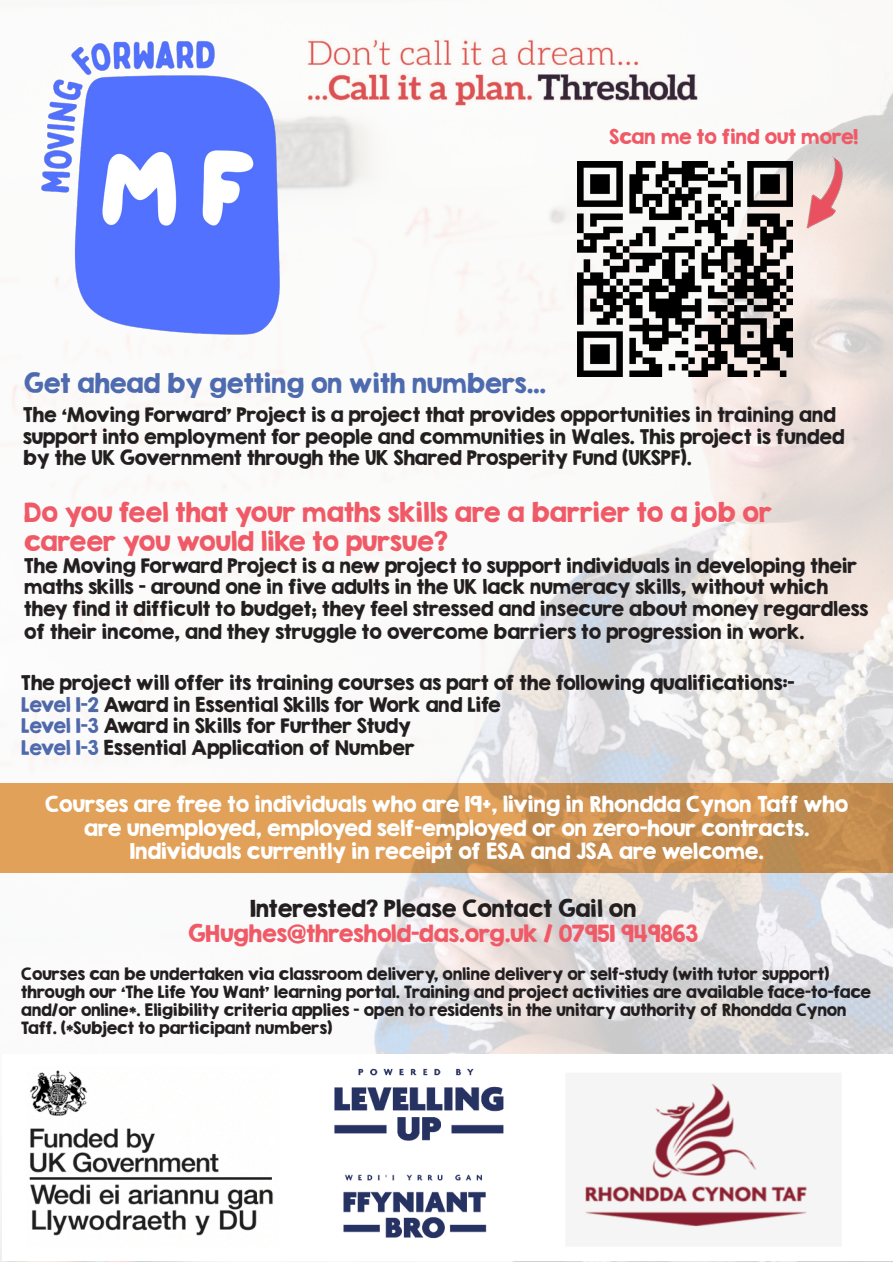
<style>
.page{position:relative;width:893px;height:1263px;background:#fff}
.page>*{position:absolute;margin:0;border:0;box-sizing:border-box;transform-origin:0 0}
.t1{font:24px "KG Second Chances Solid";color:#f05a67}
.t2{font:24px "KG Second Chances Solid";color:#4e6baf}
.t3{font:21px "KG Second Chances Solid";color:#f05a67}
.t4{font:21px "KG Second Chances Solid";color:#231f20}
.t5{font:19.5px/23.4px "KG Second Chances Solid";color:#fff;text-align:center}
.t6{font:18px/21.6px "KG Second Chances Solid";color:#231f20}
.t7{font:18px "KG Second Chances Solid";color:#f05a67}
.t8{font:15px/18px "KG Second Chances Solid";color:#231f20}
.s1{color:#4f68a8}
.s2{color:#5069ac}
.s3{color:#4f6bae}
</style>
<div class="page">
<img style="left:0;top:77px;width:893px;height:1185px">
<img style="left:350px;top:38px;width:354px;height:78px">
<svg style="left:0;top:783px;width:893px;height:90px;background:#d49754"></svg>
<img style="left:792px;top:156px;width:56px;height:80px">
<img style="left:0;top:40px;width:350px;height:331px">
<img style="left:2px;top:1054px;width:891px;height:207px">
<img style="left:577px;top:162px;width:215px;height:214px">
<p class="t7" style="left:610px;top:125px;width:250px">Scan me to find out more!</p>
<p class="t2" style="left:24px;top:368px;width:523px">Get ahead by getting on with numbers...</p>
<p class="t6" style="left:23px;top:404px;width:823px">The ‘Moving Forward’ Project is a project that provides opportunities in training and support into employment for people and communities in Wales. This project is funded by the UK Government through the UK Shared Prosperity Fund (UKSPF).</p>
<p class="t1" style="left:24px;top:497px;width:749px">Do you feel that your maths skills are a barrier to a job or</p>
<p class="t1" style="left:24px;top:526px;width:425px">career you would like to pursue?</p>
<p class="t6" style="left:24px;top:554px;width:846px">The Moving Forward Project is a new project to support individuals in developing their maths skills - around one in five adults in the UK lack numeracy skills, without which they find it difficult to budget; they feel stressed and insecure about money regardless</p>
<p class="t6" style="left:24px;top:621px;width:781px">of their income, and they struggle to overcome barriers to progression in work.</p>
<p class="t6" style="left:21px;top:672px;width:775px">The project will offer its training courses as part of the following qualifications:-</p>
<p class="t6" style="left:21px;top:693px;width:481px"><span class="s1">Level 1-2</span> Award in Essential Skills for Work and Life</p>
<p class="t6" style="left:21px;top:715px;width:391px"><span class="s2">Level 1-3</span> Award in Skills for Further Study</p>
<p class="t6" style="left:21px;top:737px;width:395px"><span class="s3">Level 1-3</span> Essential Application of Number</p>
<p class="t5" style="left:45px;top:792px;width:804px">Courses are free to individuals who are 19+, living in Rhondda Cynon Taff who are unemployed, employed self-employed or on zero-hour contracts.</p>
<p class="t5" style="left:130px;top:839px;width:635px">Individuals currently in receipt of ESA and JSA are welcome.</p>
<p class="t4" style="left:250px;top:894px;width:388px">Interested? Please Contact Gail on</p>
<p class="t3" style="left:189px;top:920px;width:511px">GHughes@threshold-das.org.uk / 07951 949863</p>
<p class="t8" style="left:21px;top:965px;width:851px">Courses can be undertaken via classroom delivery, online delivery or self-study (with tutor support) through our ‘The Life You Want’ learning portal. Training and project activities are available face-to-face and/or online*. Eligibility criteria applies – open to residents in the unitary authority of Rhondda Cynon Taff. (*Subject to participant numbers)</p>
</div>
